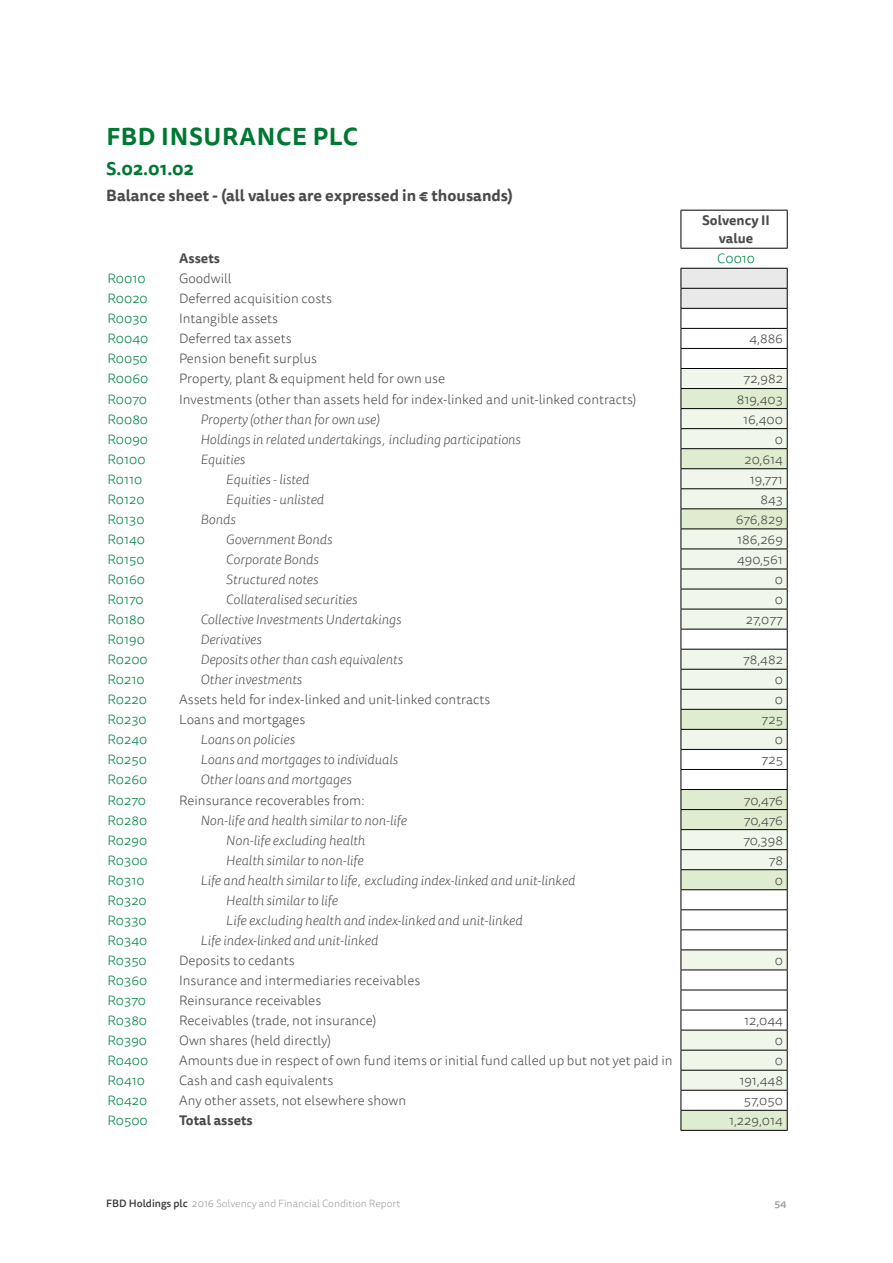
<style>
.page{position:relative;width:893px;height:1263px;background:#fff}
.page>*{position:absolute;margin:0;border:0;box-sizing:border-box;transform-origin:0 0}
.t1{font:700 24px "Tisa Sans OT";letter-spacing:.03em;color:#007732}
.t2{font:700 18px "Tisa Sans OT";color:#007732}
.t3{font:700 15.75px "Tisa Sans OT";color:#4a4a49}
.t4{font:300 13.5px "Tisa Sans OT";color:#4a4a49}
.t5{font:italic 300 13.5px "Tisa Sans Pro";color:#4a4a49}
.t6{font:300 13.5px "Tisa Sans OT";color:#008545}
.t7{font:700 13.5px/18px "Tisa Sans OT";color:#4a4a49;text-align:center}
.t8{font:300 10.5px "Tisa Sans OT";color:#9d9d9c}
.t9{font:500 10.5px "Tisa Sans OT";color:#9d9d9c}
.s1{font-weight:500;color:#3c3c3b}
</style>
<div class="page">
<hr style="left:681px;top:210px;width:107px;height:1px;background:#000">
<hr style="left:681px;top:211px;width:1px;height:37px;background:#000">
<hr style="left:787px;top:211px;width:1px;height:37px;background:#000">
<hr style="left:681px;top:248px;width:107px;height:1px;background:#000">
<hr style="left:681px;top:1130px;width:107px;height:1px;background:#000">
<svg style="left:681px;top:268px;width:107px;height:862px"></svg>
<hr style="left:681px;top:408px;width:107px;height:1px;background:#000">
<h1 class="t1" style="left:106px;top:121px;width:253px">FBD INSURANCE PLC</h1>
<h2 class="t2" style="left:106px;top:157px;width:89px">S.02.01.02</h2>
<p class="t3" style="left:106px;top:185px;width:408px">Balance sheet - (all values are expressed in € thousands)</p>
<p class="t7" style="left:702px;top:212px;width:69px">Solvency II value</p>
<p class="t7" style="left:179px;top:250px;width:42px">Assets</p>
<p class="t6" style="left:717px;top:251px;width:39px">C0010</p>
<p class="t6" style="left:107px;top:271px;width:40px">R0010</p>
<p class="t4" style="left:179px;top:271px;width:54px">Goodwill</p>
<p class="t6" style="left:107px;top:291px;width:42px">R0020</p>
<p class="t4" style="left:179px;top:291px;width:154px">Deferred acquisition costs</p>
<p class="t6" style="left:107px;top:311px;width:42px">R0030</p>
<p class="t4" style="left:179px;top:311px;width:100px">Intangible assets</p>
<p class="t6" style="left:107px;top:331px;width:42px">R0040</p>
<p class="t4" style="left:179px;top:331px;width:114px">Deferred tax assets</p>
<p class="t4" style="left:749px;top:331px;width:35px">4,886</p>
<p class="t6" style="left:107px;top:351px;width:42px">R0050</p>
<p class="t4" style="left:179px;top:351px;width:139px">Pension benefit surplus</p>
<p class="t6" style="left:107px;top:371px;width:42px">R0060</p>
<p class="t4" style="left:179px;top:371px;width:268px">Property, plant &amp; equipment held for own use</p>
<p class="t4" style="left:743px;top:371px;width:41px">72,982</p>
<p class="t6" style="left:107px;top:391px;width:41px">R0070</p>
<p class="t4" style="left:179px;top:391px;width:459px">Investments (other than assets held for index-linked and unit-linked contracts)</p>
<p class="t4" style="left:737px;top:391px;width:48px">819,403</p>
<p class="t6" style="left:107px;top:411px;width:42px">R0080</p>
<p class="t5" style="left:200px;top:410px;width:181px">Property (other than for own use)</p>
<p class="t4" style="left:743px;top:411px;width:41px">16,400</p>
<p class="t6" style="left:107px;top:431px;width:42px">R0090</p>
<p class="t5" style="left:200px;top:430px;width:322px">Holdings in related undertakings, including participations</p>
<p class="t4" style="left:775px;top:431px;width:10px">0</p>
<p class="t6" style="left:107px;top:451px;width:40px">R0100</p>
<p class="t5" style="left:200px;top:450px;width:46px">Equities</p>
<p class="t4" style="left:744px;top:451px;width:40px">20,614</p>
<p class="t6" style="left:107px;top:471px;width:36px">R0110</p>
<p class="t5" style="left:226px;top:470px;width:85px">Equities - listed</p>
<p class="t4" style="left:750px;top:471px;width:35px">19,771</p>
<p class="t6" style="left:107px;top:491px;width:39px">R0120</p>
<p class="t5" style="left:226px;top:490px;width:99px">Equities - unlisted</p>
<p class="t4" style="left:760px;top:491px;width:24px">843</p>
<p class="t6" style="left:107px;top:511px;width:39px">R0130</p>
<p class="t5" style="left:200px;top:510px;width:37px">Bonds</p>
<p class="t4" style="left:736px;top:511px;width:49px">676,829</p>
<p class="t6" style="left:107px;top:531px;width:39px">R0140</p>
<p class="t5" style="left:226px;top:530px;width:108px">Government Bonds</p>
<p class="t4" style="left:737px;top:531px;width:47px">186,269</p>
<p class="t6" style="left:107px;top:551px;width:39px">R0150</p>
<p class="t5" style="left:226px;top:550px;width:94px">Corporate Bonds</p>
<p class="t4" style="left:737px;top:551px;width:47px">490,561</p>
<p class="t6" style="left:107px;top:571px;width:39px">R0160</p>
<p class="t5" style="left:226px;top:571px;width:94px">Structured notes</p>
<p class="t4" style="left:775px;top:571px;width:10px">0</p>
<p class="t6" style="left:107px;top:591px;width:38px">R0170</p>
<p class="t5" style="left:226px;top:591px;width:133px">Collateralised securities</p>
<p class="t4" style="left:775px;top:591px;width:10px">0</p>
<p class="t6" style="left:107px;top:611px;width:39px">R0180</p>
<p class="t5" style="left:200px;top:611px;width:202px">Collective Investments Undertakings</p>
<p class="t4" style="left:746px;top:611px;width:39px">27,077</p>
<p class="t6" style="left:107px;top:631px;width:39px">R0190</p>
<p class="t5" style="left:200px;top:631px;width:62px">Derivatives</p>
<p class="t6" style="left:107px;top:651px;width:42px">R0200</p>
<p class="t5" style="left:200px;top:651px;width:204px">Deposits other than cash equivalents</p>
<p class="t4" style="left:743px;top:651px;width:41px">78,482</p>
<p class="t6" style="left:107px;top:672px;width:39px">R0210</p>
<p class="t5" style="left:200px;top:671px;width:103px">Other investments</p>
<p class="t4" style="left:775px;top:672px;width:10px">0</p>
<p class="t6" style="left:107px;top:692px;width:41px">R0220</p>
<p class="t4" style="left:179px;top:692px;width:313px">Assets held for index-linked and unit-linked contracts</p>
<p class="t4" style="left:775px;top:692px;width:10px">0</p>
<p class="t6" style="left:107px;top:712px;width:41px">R0230</p>
<p class="t4" style="left:179px;top:712px;width:128px">Loans and mortgages</p>
<p class="t4" style="left:762px;top:712px;width:23px">725</p>
<p class="t6" style="left:107px;top:732px;width:42px">R0240</p>
<p class="t5" style="left:200px;top:731px;width:96px">Loans on policies</p>
<p class="t4" style="left:775px;top:732px;width:10px">0</p>
<p class="t6" style="left:107px;top:752px;width:41px">R0250</p>
<p class="t5" style="left:200px;top:751px;width:199px">Loans and mortgages to individuals</p>
<p class="t4" style="left:762px;top:752px;width:23px">725</p>
<p class="t6" style="left:107px;top:772px;width:41px">R0260</p>
<p class="t5" style="left:200px;top:771px;width:152px">Other loans and mortgages</p>
<p class="t6" style="left:107px;top:792px;width:40px">R0270</p>
<p class="t4" style="left:179px;top:792px;width:187px">Reinsurance recoverables from:</p>
<p class="t4" style="left:744px;top:792px;width:41px">70,476</p>
<p class="t6" style="left:107px;top:812px;width:41px">R0280</p>
<p class="t5" style="left:200px;top:811px;width:208px">Non-life and health similar to non-life</p>
<p class="t4" style="left:744px;top:812px;width:41px">70,476</p>
<p class="t6" style="left:107px;top:832px;width:41px">R0290</p>
<p class="t5" style="left:226px;top:831px;width:141px">Non-life excluding health</p>
<p class="t4" style="left:743px;top:832px;width:41px">70,398</p>
<p class="t6" style="left:107px;top:852px;width:42px">R0300</p>
<p class="t5" style="left:226px;top:851px;width:139px">Health similar to non-life</p>
<p class="t4" style="left:769px;top:852px;width:16px">78</p>
<p class="t6" style="left:107px;top:872px;width:39px">R0310</p>
<p class="t5" style="left:200px;top:871px;width:376px">Life and health similar to life, excluding index-linked and unit-linked</p>
<p class="t4" style="left:775px;top:872px;width:10px">0</p>
<p class="t6" style="left:107px;top:892px;width:41px">R0320</p>
<p class="t5" style="left:226px;top:891px;width:113px">Health similar to life</p>
<p class="t6" style="left:107px;top:912px;width:41px">R0330</p>
<p class="t5" style="left:226px;top:911px;width:298px">Life excluding health and index-linked and unit-linked</p>
<p class="t6" style="left:107px;top:932px;width:41px">R0340</p>
<p class="t5" style="left:200px;top:931px;width:179px">Life index-linked and unit-linked</p>
<p class="t6" style="left:107px;top:952px;width:41px">R0350</p>
<p class="t4" style="left:179px;top:952px;width:117px">Deposits to cedants</p>
<p class="t4" style="left:775px;top:952px;width:10px">0</p>
<p class="t6" style="left:107px;top:972px;width:41px">R0360</p>
<p class="t4" style="left:179px;top:972px;width:243px">Insurance and intermediaries receivables</p>
<p class="t6" style="left:107px;top:992px;width:40px">R0370</p>
<p class="t4" style="left:179px;top:992px;width:144px">Reinsurance receivables</p>
<p class="t6" style="left:107px;top:1012px;width:41px">R0380</p>
<p class="t4" style="left:179px;top:1012px;width:199px">Receivables (trade, not insurance)</p>
<p class="t4" style="left:744px;top:1012px;width:40px">12,044</p>
<p class="t6" style="left:107px;top:1032px;width:41px">R0390</p>
<p class="t4" style="left:179px;top:1032px;width:153px">Own shares (held directly)</p>
<p class="t4" style="left:775px;top:1032px;width:10px">0</p>
<p class="t6" style="left:107px;top:1052px;width:42px">R0400</p>
<p class="t4" style="left:179px;top:1052px;width:495px">Amounts due in respect of own fund items or initial fund called up but not yet paid in</p>
<p class="t4" style="left:775px;top:1052px;width:10px">0</p>
<p class="t6" style="left:107px;top:1072px;width:39px">R0410</p>
<p class="t4" style="left:179px;top:1072px;width:156px">Cash and cash equivalents</p>
<p class="t4" style="left:739px;top:1072px;width:45px">191,448</p>
<p class="t6" style="left:107px;top:1093px;width:42px">R0420</p>
<p class="t4" style="left:179px;top:1093px;width:229px">Any other assets, not elsewhere shown</p>
<p class="t4" style="left:744px;top:1093px;width:41px">57,050</p>
<p class="t6" style="left:107px;top:1113px;width:42px">R0500</p>
<p class="t7" style="left:179px;top:1112px;width:75px">Total assets</p>
<p class="t4" style="left:729px;top:1113px;width:55px">1,229,014</p>
<p class="t8" style="left:106px;top:1197px;width:296px"><span class="s1">FBD Holdings plc</span> 2016 Solvency and Financial Condition Report</p>
<p class="t9" style="left:774px;top:1196px;width:14px">54</p>
</div>
